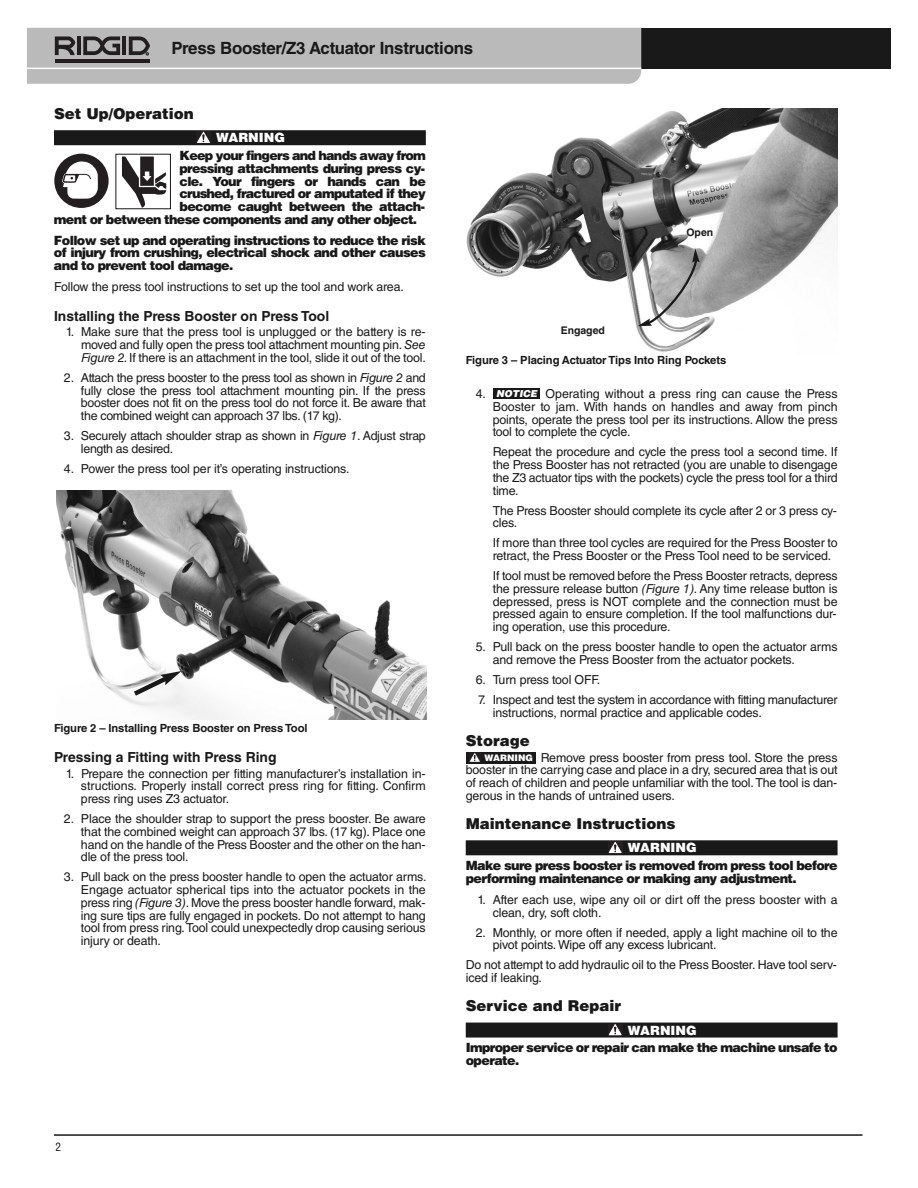
<style>
.page{position:relative;width:918px;height:1188px;background:#fff}
.page>*{position:absolute;margin:0;border:0;box-sizing:border-box;transform-origin:0 0}
.t1{font:700 16.8px "Helvetica LT Std";letter-spacing:-.015em;color:#191919}
.t2{font:900 15px "Helvetica LT Std";color:#191919}
.t3{font:700 13.8px "Helvetica LT Std";color:#191919}
.t4{font:900 12.75px/12.8px "Helvetica LT Std";letter-spacing:-.05em;color:#191919}
.t5{font:900 12.75px "Helvetica LT Std";color:#fff}
.t6{font:12.3px/12.8px "Helvetica LT Std";letter-spacing:-.015em;color:#191919;text-align:justify}
.t7{font:700 11.25px "Helvetica LT Std";letter-spacing:-.01em;color:#191919}
.t8{font:condensed 11.25px "Helvetica LT Std";color:#191919}
.t9{font:700 10.5px "Helvetica LT Std";color:#191919}
.t10{font:italic 900 9.6px "Helvetica LT Std";color:#fff}
.t11{font:900 9px "Helvetica LT Std";color:#fff}
.s1{font-style:italic}
</style>
<div class="page">
<div style="left:466px;top:840px;width:372px;height:15px;background:#191919"></div>
<div style="left:466px;top:1023px;width:372px;height:15px;background:#191919"></div>
<svg style="left:608px;top:1034px;width:14px;height:2px"></svg>
<svg style="left:609px;top:1024px;width:13px;height:11px"></svg>
<div style="left:608px;top:842px;width:14px;height:12px;background:#292626"></div>
<svg style="left:609px;top:842px;width:13px;height:11px"></svg>
<div style="left:54px;top:130px;width:372px;height:15px;background:#191919"></div>
<div style="left:196px;top:132px;width:14px;height:12px;background:#231f20"></div>
<svg style="left:197px;top:132px;width:13px;height:11px"></svg>
<hr style="left:54px;top:1134px;width:808px;height:2px;background:#191919">
<div style="left:463px;top:28px;width:428px;height:41px;background:#191919"></div>
<svg style="left:27px;top:28px;width:614px;height:56px;background:#b5b5b5"></svg>
<img style="left:466px;top:108px;width:372px;height:244px">
<div style="left:466px;top:752px;width:70px;height:12px;background:#191919"></div>
<div style="left:469px;top:753px;width:11px;height:9px;background:#231f20"></div>
<svg style="left:470px;top:753px;width:10px;height:9px"></svg>
<div style="left:494px;top:388px;width:46px;height:11px;background:#191919"></div>
<svg style="left:638px;top:249px;width:62px;height:77px"></svg>
<svg style="left:54px;top:154px;width:55px;height:54px"></svg>
<svg style="left:122px;top:157px;width:45px;height:50px"></svg>
<div style="left:115px;top:154px;width:56px;height:55px;border:1px solid #191919"></div>
<img style="left:56px;top:491px;width:370px;height:229px">
<svg style="left:129px;top:671px;width:53px;height:29px"></svg>
<h1 class="t1" style="left:172px;top:42px;width:303px">Press Booster/Z3 Actuator Instructions</h1>
<p class="t2" style="left:54px;top:108px;width:141px">Set Up/Operation</p>
<p class="t5" style="left:216px;top:133px;width:70px">WARNING</p>
<p class="t4" style="left:180px;top:150px;width:248px">Keep your fingers and hands away from</p>
<p class="t4" style="left:180px;top:163px;width:247px">pressing attachments during press cy-</p>
<p class="t4" style="left:179px;top:176px;width:248px">cle. Your fingers or hands can be</p>
<p class="t4" style="left:179px;top:189px;width:248px">crushed, fractured or amputated if they</p>
<p class="t4" style="left:179px;top:201px;width:247px">become caught between the attach-</p>
<p class="t4" style="left:54px;top:214px;width:365px">ment or between these components and any other object.</p>
<p class="t4" style="left:54px;top:235px;width:373px;text-align:justify">Follow set up and operating instructions to reduce the risk of injury from crushing, electrical shock and other causes and to prevent tool damage.</p>
<p class="t6" style="left:54px;top:282px;width:351px">Follow the press tool instructions to set up the tool and work area.</p>
<p class="t3" style="left:54px;top:311px;width:277px">Installing the Press Booster on Press Tool</p>
<p class="t6" style="left:81px;top:327px;width:346px;text-indent:-15px">1. Make sure that the press tool is unplugged or the battery is re&shy;moved and fully open the press tool attachment mounting pin. <span class="s1">See Figure 2.</span>If there is an attachment in the tool, slide it out of the tool.</p>
<p class="t6" style="left:81px;top:372px;width:346px;text-indent:-17px">2. Attach the press booster to the press tool as shown in <span class="s1">Figure 2</span> and fully close the press tool attachment mounting pin. If the press booster does not fit on the press tool do not force it. Be aware that the combined weight can approach 37 lbs. (17 kg).</p>
<p class="t6" style="left:81px;top:431px;width:346px;text-indent:-17px">3. Securely attach shoulder strap as shown in <span class="s1">Figure 1</span>. Adjust strap length as desired.</p>
<p class="t6" style="left:64px;top:463px;width:287px">4. Power the press tool per it’s operating instructions.</p>
<p class="t7" style="left:54px;top:724px;width:255px">Figure 2 – Installing Press Booster on Press Tool</p>
<p class="t3" style="left:54px;top:752px;width:224px">Pressing a Fitting with Press Ring</p>
<p class="t6" style="left:81px;top:768px;width:346px;text-indent:-15px">1. Prepare the connection per fitting manufacturer’s installation in&shy;structions. Properly install correct press ring for fitting. Confirm press ring uses Z3 actuator.</p>
<p class="t6" style="left:81px;top:814px;width:346px;text-indent:-17px">2. Place the shoulder strap to support the press booster. Be aware that the combined weight can approach 37 lbs. (17 kg). Place one hand on the handle of the Press Booster and the other on the han&shy;dle of the press tool.</p>
<p class="t6" style="left:81px;top:872px;width:347px;text-indent:-17px">3. Pull back on the press booster handle to open the actuator arms.<br>Engage actuator spherical tips into the actuator pockets in the press ring <span class="s1">(Figure 3)</span>. Move the press booster handle forward, mak&shy;ing sure tips are fully engaged in pockets. Do not attempt to hang tool from press ring.Tool could unexpectedly drop causing serious injury or death.</p>
<p class="t8" style="left:56px;top:1143px;width:7px">2</p>
<p class="t9" style="left:561px;top:327px;width:46px">Engaged</p>
<p class="t9" style="left:686px;top:228px;width:28px">Open</p>
<p class="t7" style="left:466px;top:356px;width:262px">Figure 3 – Placing Actuator Tips Into Ring Pockets</p>
<p class="t6" style="left:476px;top:389px;width:12px">4.</p>
<p class="t6" style="left:493px;top:389px;width:346px;text-indent:53px">Operating without a press ring can cause the Press Booster to jam. With hands on handles and away from pinch points, operate the press tool per its instructions. Allow the press tool to complete the cycle.</p>
<p class="t6" style="left:493px;top:447px;width:346px">Repeat the procedure and cycle the press tool a second time. If the Press Booster has not retracted (you are unable to disengage the Z3 actuator tips with the pockets) cycle the press tool for a third time.</p>
<p class="t6" style="left:493px;top:505px;width:346px">The Press Booster should complete its cycle after 2 or 3 press cy&shy;cles.</p>
<p class="t6" style="left:493px;top:538px;width:346px">If more than three tool cycles are required for the Press Booster to retract, the Press Booster or the Press Tool need to be serviced.</p>
<p class="t6" style="left:493px;top:571px;width:346px">If tool must be removed before the Press Booster retracts, depress the pressure release button <span class="s1">(Figure 1)</span>. Any time release button is depressed, press is NOT complete and the connection must be pressed again to ensure completion. If the tool malfunctions dur&shy;ing operation, use this procedure.</p>
<p class="t6" style="left:493px;top:642px;width:346px;text-indent:-17px">5. Pull back on the press booster handle to open the actuator arms and remove the Press Booster from the actuator pockets.</p>
<p class="t6" style="left:476px;top:674px;width:126px">6. Turn press tool OFF.</p>
<p class="t6" style="left:493px;top:694px;width:346px;text-indent:-15px">7. Inspect and test the system in accordance with fitting manufacturer instructions, normal practice and applicable codes.</p>
<p class="t2" style="left:466px;top:735px;width:66px">Storage</p>
<p class="t6" style="left:466px;top:752px;width:373px;text-indent:75px">Remove press booster from press tool. Store the press booster in the carrying case and place in a dry, secured area that is out of reach of children and people unfamiliar with the tool.The tool is dan&shy;gerous in the hands of untrained users.</p>
<p class="t2" style="left:466px;top:818px;width:212px">Maintenance Instructions</p>
<p class="t5" style="left:628px;top:843px;width:70px">WARNING</p>
<p class="t4" style="left:466px;top:860px;width:373px">Make sure press booster is removed from press tool before performing maintenance or making any adjustment.</p>
<p class="t6" style="left:493px;top:894px;width:346px;text-indent:-15px">1. After each use, wipe any oil or dirt off the press booster with a clean, dry, soft cloth.</p>
<p class="t6" style="left:493px;top:927px;width:346px;text-indent:-17px">2. Monthly, or more often if needed, apply a light machine oil to the pivot points. Wipe off any excess lubricant.</p>
<p class="t6" style="left:466px;top:960px;width:373px">Do not attempt to add hydraulic oil to the Press Booster. Have tool serv&shy;iced if leaking.</p>
<p class="t2" style="left:466px;top:1000px;width:157px">Service and Repair</p>
<p class="t5" style="left:628px;top:1025px;width:70px">WARNING</p>
<p class="t4" style="left:466px;top:1043px;width:373px">Improper service or repair can make the machine unsafe to operate.</p>
<p class="t10" style="left:496px;top:390px;width:43px">NOTICE</p>
<p class="t11" style="left:484px;top:754px;width:50px">WARNING</p>
</div>
